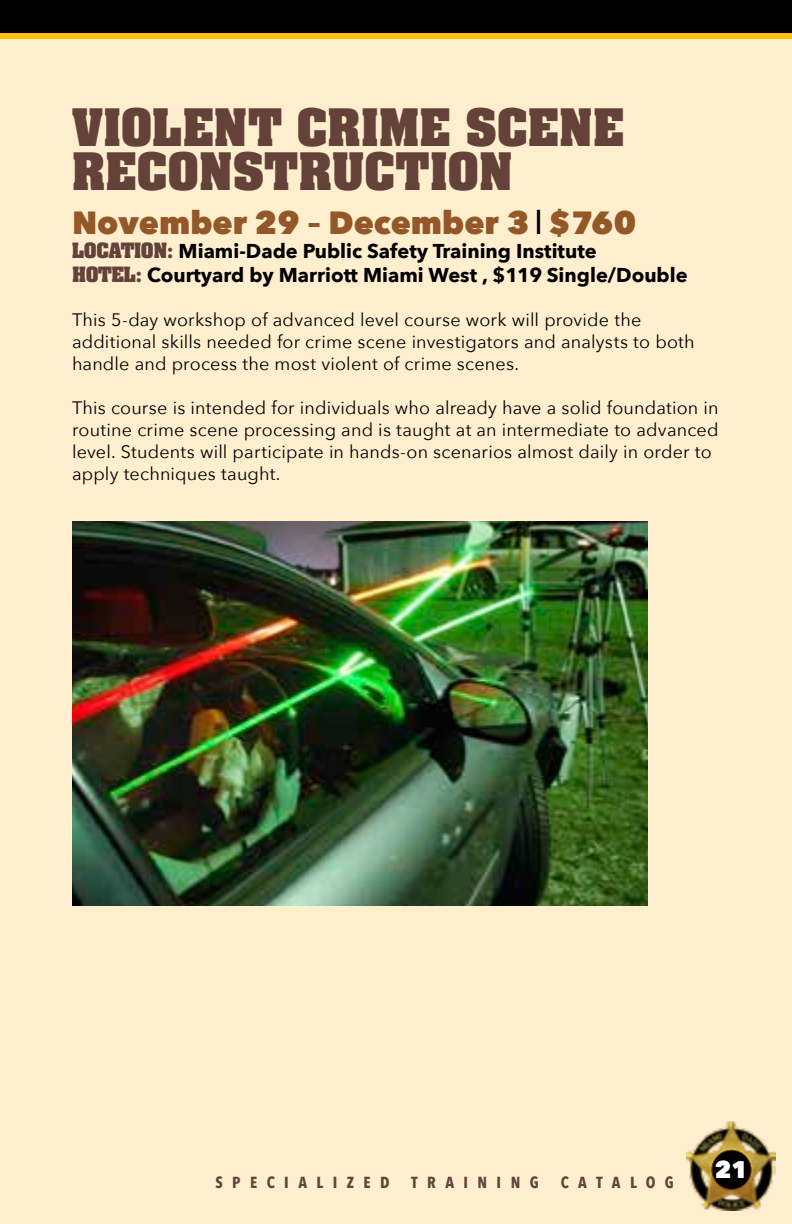
<style>
.page{position:relative;width:792px;height:1224px;background:#ffefcf}
.page>*{position:absolute;margin:0;border:0;box-sizing:border-box;transform-origin:0 0}
.t1{font:700 44px/44px "Aachen Std";color:#64423a}
.t2{font:800 32px "Avenir Next";color:#935728}
.t3{font:800 24px "Avenir Next";color:#fff}
.t4{font:700 20px/24px "Avenir Next";color:#000}
.t5{font:18px/22px "Avenir Next";letter-spacing:.01em;color:#000}
.t6{font:700 16px "Avenir Next Condensed";letter-spacing:.59em;color:#64423a}
.s1{font-weight:500;color:#000}
.s2{font-family:"Aachen Std";font-size:18px;color:#64423a}
</style>
<div class="page">
<div style="left:0;top:0;width:792px;height:36px;background:#000"></div>
<img style="left:686px;top:1121px;width:90px;height:90px">
<div style="left:712px;top:1150px;width:39px;height:40px;background:#000;border-radius:50%"></div>
<div style="left:711px;top:1150px;width:41px;height:40px;border:1px solid #7b3d00;border-radius:50%"></div>
<div style="left:0;top:33px;width:792px;height:6px;background:#febd0e"></div>
<img style="left:72px;top:522px;width:576px;height:384px">
<h1 class="t1" style="left:72px;top:106px;width:553px">VIOLENT CRIME SCENE<br>RECONSTRUCTION</h1>
<h2 class="t2" style="left:72px;top:203px;width:566px">November 29 – December 3 <span class="s1">l</span> $760</h2>
<p class="t4" style="left:72px;top:238px;width:617px"><span class="s2">LOCATION:</span> Miami-Dade Public Safety Training Institute<br><span class="s2">HOTEL:</span> Courtyard by Marriott Miami West , $119 Single/Double</p>
<p class="t5" style="left:72px;top:308px;width:624px">This 5-day workshop of advanced level course work will provide the additional skills needed for crime scene investigators and analysts to both handle and process the most violent of crime scenes.</p>
<p class="t5" style="left:72px;top:396px;width:648px">This course is intended for individuals who already have a solid foundation in routine crime scene processing and is taught at an intermediate to advanced level. Students will participate in hands-on scenarios almost daily in order to apply techniques taught.</p>
<p class="t6" style="left:215px;top:1172px;width:176px">SPECIALIZED</p>
<p class="t6" style="left:411px;top:1172px;width:129px">TRAINING</p>
<p class="t6" style="left:561px;top:1172px;width:115px">CATALOG</p>
<h3 class="t3" style="left:715px;top:1155px;width:35px">21</h3>
</div>
